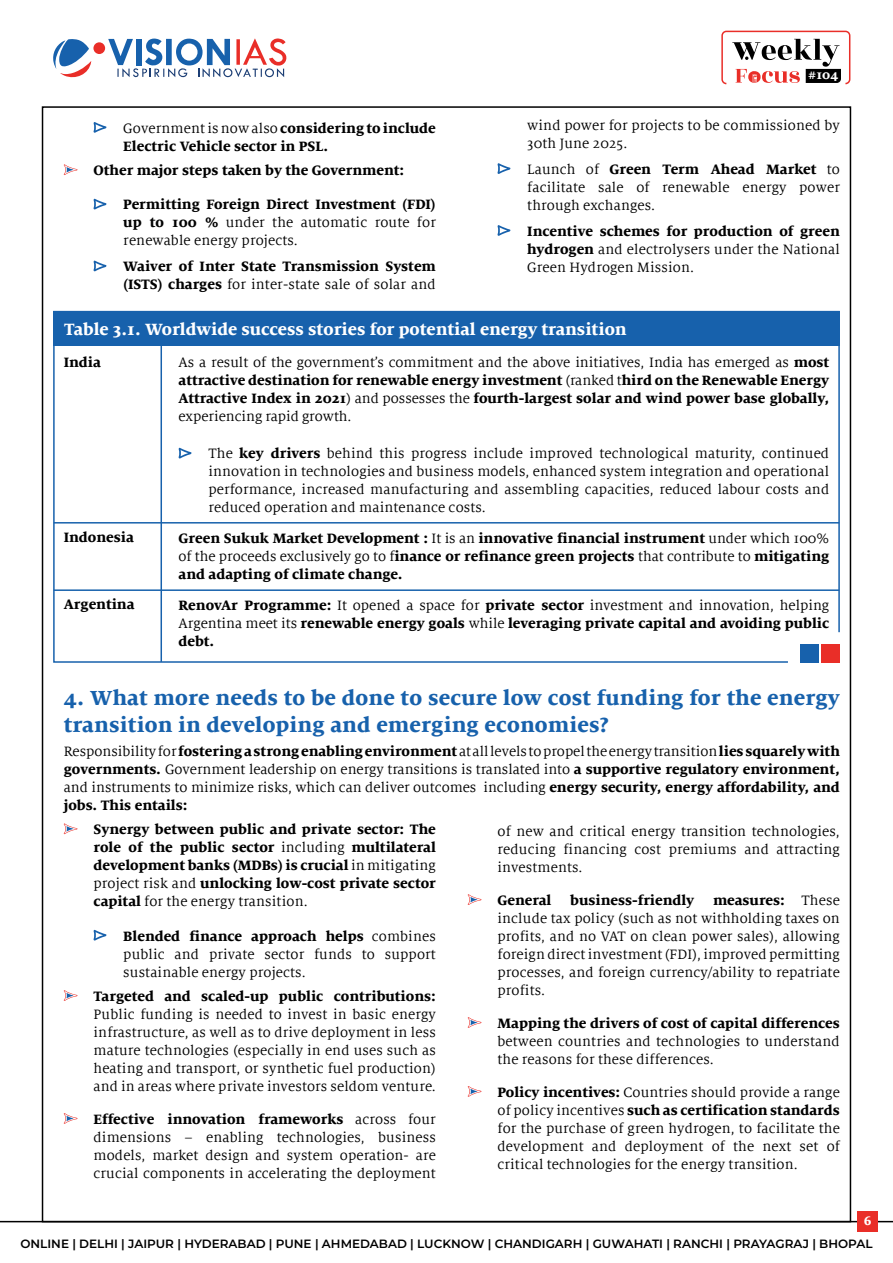
<style>
.page{position:relative;width:893px;height:1263px;background:#fff}
.page>*{position:absolute;margin:0;border:0;box-sizing:border-box;transform-origin:0 0}
.t1{font:800 22.5px/27px "Milo Serif Web W04";letter-spacing:.01em;color:#1761ac}
.t2{font:800 18px "Milo Serif Web W04";color:#fff}
.t3{font:15px/18px "Milo Serif Web W04";letter-spacing:.01em;color:#000;text-align:justify}
.t4{font:800 15px/18px "Milo Serif Web W04";color:#000;text-align:justify}
.t5{font:800 15px "Milo Serif Web W04";color:#000101}
.t6{font:800 13.5px "Milo Serif Web W04";color:#fff}
.t7{font:600 12px "Montserrat";color:#000}
.s1{font-weight:400}
.s2{font-weight:800}
</style>
<div class="page">
<hr style="left:0;top:1221px;width:893px;height:1px;background:#000">
<div style="left:858px;top:1211px;width:20px;height:20px;background:#e92e28"></div>
<svg style="left:53px;top:39px;width:38px;height:39px"></svg>
<svg style="left:108px;top:38px;width:179px;height:40px"></svg>
<div style="left:93px;top:42px;width:12px;height:12px;background:#e92e28;border-radius:50%"></div>
<div style="left:721px;top:31px;width:129px;height:53px;border:2px solid #e92e28;border-radius:4px"></div>
<svg style="left:732px;top:39px;width:109px;height:44px"></svg>
<svg style="left:53px;top:310px;width:787px;height:353px"></svg>
<div style="left:53px;top:311px;width:787px;height:34px;background:#1761ac"></div>
<div style="left:800px;top:644px;width:18px;height:19px;background:#1761ac"></div>
<div style="left:822px;top:644px;width:18px;height:19px;background:#e92e28"></div>
<svg style="left:178px;top:448px;width:14px;height:10px"></svg>
<svg style="left:64px;top:823px;width:13px;height:11px"></svg>
<svg style="left:93px;top:930px;width:13px;height:10px"></svg>
<svg style="left:64px;top:990px;width:13px;height:11px"></svg>
<svg style="left:64px;top:1113px;width:13px;height:11px"></svg>
<svg style="left:468px;top:894px;width:13px;height:11px"></svg>
<svg style="left:468px;top:1017px;width:13px;height:11px"></svg>
<svg style="left:468px;top:1086px;width:13px;height:11px"></svg>
<svg style="left:93px;top:122px;width:13px;height:11px"></svg>
<svg style="left:64px;top:164px;width:13px;height:11px"></svg>
<svg style="left:93px;top:199px;width:13px;height:10px"></svg>
<svg style="left:93px;top:260px;width:13px;height:11px"></svg>
<svg style="left:497px;top:163px;width:13px;height:11px"></svg>
<svg style="left:497px;top:225px;width:13px;height:11px"></svg>
<hr style="left:54px;top:522px;width:785px;height:1px;background:#1761ac">
<hr style="left:54px;top:589px;width:785px;height:2px;background:#1761ac">
<hr style="left:161px;top:343px;width:1px;height:319px;background:#1761ac">
<p class="t4" style="left:123px;top:119px;width:314px"><span class="s1">Government is now also</span> considering to include<br>Electric Vehicle sector in PSL.</p>
<p class="t4" style="left:94px;top:161px;width:312px">Other major steps taken by the Government:</p>
<p class="t3" style="left:123px;top:196px;width:314px"><span class="s2">Permitting Foreign Direct Investment (FDI) up to 100 %</span> under the automatic route for renewable energy projects.</p>
<p class="t4" style="left:123px;top:257px;width:314px">Waiver of Inter State Transmission System (ISTS) charges <span class="s1">for inter-state sale of solar and</span></p>
<p class="t6" style="left:808px;top:67px;width:32px">#104</p>
<p class="t3" style="left:527px;top:116px;width:314px">wind power for projects to be commissioned by<br>30th June 2025.</p>
<p class="t3" style="left:527px;top:160px;width:314px">Launch of <span class="s2">Green Term Ahead Market</span> to facilitate sale of renewable energy power through exchanges.</p>
<p class="t3" style="left:527px;top:222px;width:314px"><span class="s2">Incentive schemes for production of green hydrogen</span> and electrolysers under the National Green Hydrogen Mission.</p>
<p class="t2" style="left:64px;top:318px;width:564px">Table 3.1. Worldwide success stories for potential energy transition</p>
<p class="t5" style="left:64px;top:354px;width:39px">India</p>
<p class="t5" style="left:64px;top:528px;width:72px">Indonesia</p>
<p class="t5" style="left:64px;top:595px;width:72px">Argentina</p>
<p class="t4" style="left:179px;top:353px;width:652px"><span class="s1">As a result of the government’s commitment and the above initiatives, India has emerged as</span> most attractive destination for renewable energy investment <span class="s1">(ranked t</span>hird on the Renewable Energy Attractive Index in 2021<span class="s1">) and possesses the</span> fourth-largest solar and wind power base globally, <span class="s1">experiencing rapid growth.</span></p>
<p class="t3" style="left:208px;top:445px;width:622px">The <span class="s2">key drivers</span> behind this progress include improved technological maturity, continued innovation in technologies and business models, enhanced system integration and operational performance, increased manufacturing and assembling capacities, reduced labour costs and reduced operation and maintenance costs.</p>
<p class="t4" style="left:179px;top:529px;width:652px">Green Sukuk Market Development : <span class="s1">It is an</span> innovative financial instrument <span class="s1">under which 100% of the proceeds exclusively go to f</span>inance or refinance green projects <span class="s1">that contribute to</span> mitigating and adapting of climate change.</p>
<p class="t4" style="left:179px;top:596px;width:652px">RenovAr Programme: <span class="s1">It opened a space for</span> private sector <span class="s1">investment and innovation, helping Argentina meet its</span> renewable energy goals <span class="s1">while</span> leveraging private capital and avoiding public debt.</p>
<h1 class="t1" style="left:64px;top:684px;width:777px">4. What more needs to be done to secure low cost funding for the energy transition in developing and emerging economies?</h1>
<p class="t3" style="left:64px;top:742px;width:778px">Responsibility for <span class="s2">fostering a strong enabling environment</span> at all levels to propel the energy transition <span class="s2">lies squarely with governments.</span> Government leadership on energy transitions is translated into <span class="s2">a supportive regulatory environment, </span>and instruments to minimize risks, which can deliver outcomes including <span class="s2">energy security, energy affordability, and jobs. This entails:</span></p>
<p class="t4" style="left:94px;top:820px;width:344px">Synergy between public and private sector: The role of the public sector <span class="s1">including</span> multilateral development banks (MDBs) is crucial <span class="s1">in mitigating project risk and</span> unlocking low-cost private sector capital <span class="s1">for the energy transition.</span></p>
<p class="t3" style="left:123px;top:927px;width:314px"><span class="s2">Blended finance approach helps</span> combines public and private sector funds to support sustainable energy projects.</p>
<p class="t4" style="left:94px;top:987px;width:344px">Targeted and scaled-up public contributions:</p>
<p class="t3" style="left:94px;top:1005px;width:344px">Public funding is needed to invest in basic energy infrastructure, as well as to drive deployment in less mature technologies (especially in end uses such as heating and transport, or synthetic fuel production) and in areas where private investors seldom venture.</p>
<p class="t3" style="left:94px;top:1110px;width:344px"><span class="s2">Effective innovation frameworks</span> across four dimensions – enabling technologies, business models, market design and system operation- are crucial components in accelerating the deployment</p>
<p class="t3" style="left:497px;top:822px;width:344px">of new and critical energy transition technologies, reducing financing cost premiums and attracting investments.</p>
<p class="t4" style="left:497px;top:891px;width:55px">General</p>
<p class="t4" style="left:570px;top:891px;width:125px">business-friendly</p>
<p class="t3" style="left:497px;top:891px;width:344px;text-indent:215px"><span class="s2">measures:</span> These include tax policy (such as not withholding taxes on profits, and no VAT on clean power sales), allowing foreign direct investment (FDI), improved permitting processes, and foreign currency/ability to repatriate profits.</p>
<p class="t4" style="left:497px;top:1014px;width:344px">Mapping the drivers of cost of capital differences</p>
<p class="t3" style="left:497px;top:1032px;width:344px">between countries and technologies to understand the reasons for these differences.</p>
<p class="t3" style="left:497px;top:1083px;width:344px"><span class="s2">Policy incentives:</span> Countries should provide a range of policy incentives <span class="s2">such as certification standards </span>for the purchase of green hydrogen, to facilitate the development and deployment of the next set of critical technologies for the energy transition.</p>
<p class="t6" style="left:864px;top:1212px;width:9px">6</p>
<p class="t7" style="left:20px;top:1236px;width:854px">ONLINE | DELHI | JAIPUR | HYDERABAD | PUNE | AHMEDABAD | LUCKNOW | CHANDIGARH | GUWAHATI | RANCHI | PRAYAGRAJ | BHOPAL</p>
</div>
